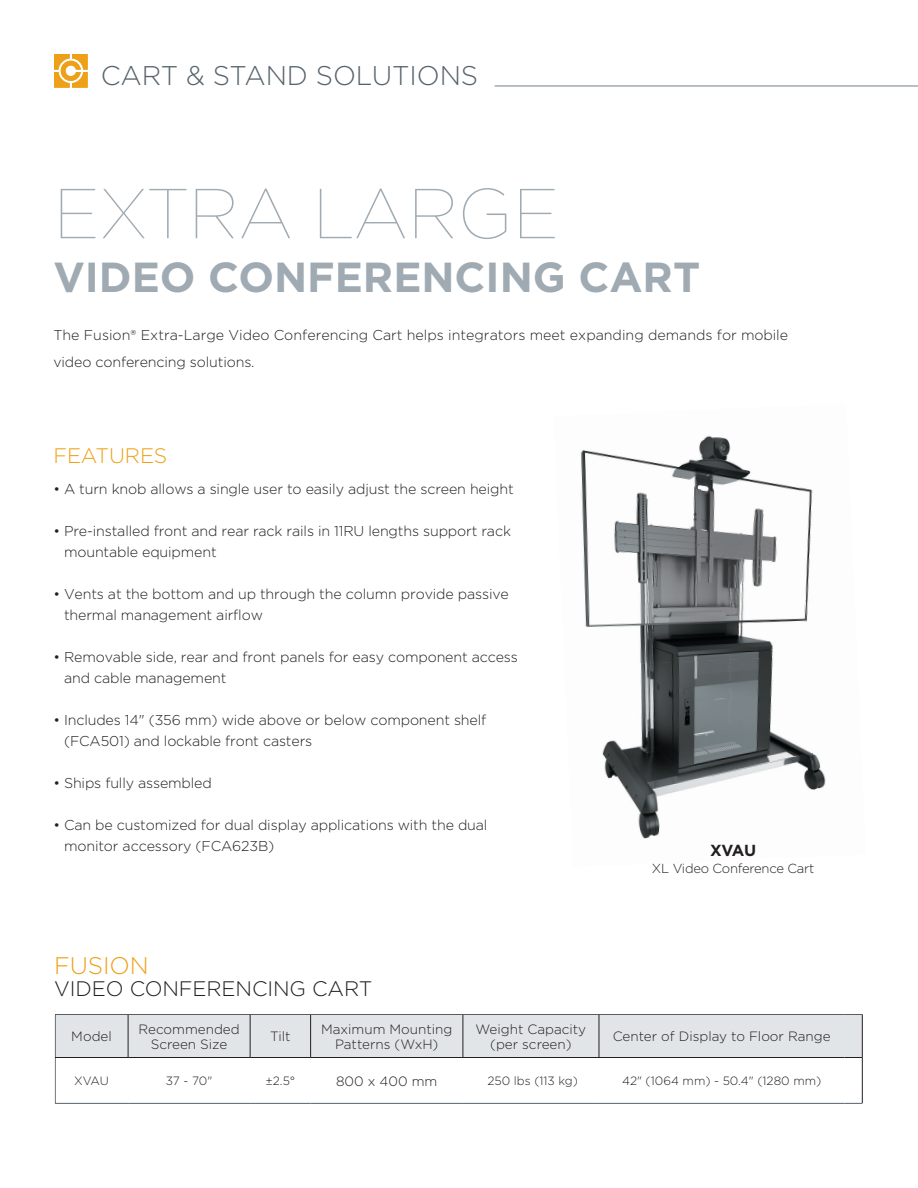
<style>
.page{position:relative;width:918px;height:1188px;background:#fff}
.page>*{position:absolute;margin:0;border:0;box-sizing:border-box;transform-origin:0 0}
.t1{font:100 70.5px "Gotham";color:#9faab2}
.t2{font:700 42px "Gotham";color:#9faab2}
.t3{font:300 27px "Gotham";letter-spacing:-.005em;color:#56636c}
.t4{font:300 24px "Gotham";letter-spacing:-.005em;color:#eea118}
.t5{font:300 21px "Gotham";letter-spacing:-.005em;color:#231f20}
.t6{font:300 21px "Gotham";letter-spacing:-.005em;color:#eea118}
.t7{font:700 15.9px "Gotham";color:#231f20}
.t8{font:300 14.25px/21px "Gotham";letter-spacing:-.01em;color:#231f20}
.t9{font:300 13.5px/15px "Gotham";color:#231f20;text-align:center}
.t10{font:300 13.05px "Gotham";letter-spacing:-.02em;color:#231f20}
.t11{font:300 12px "Gotham";color:#231f20}
</style>
<div class="page">
<svg style="left:54px;top:54px;width:34px;height:34px"></svg>
<hr style="left:495px;top:86px;width:423px;height:1px;background:#727f88">
<hr style="left:55px;top:1103px;width:73px;height:1px;background:#56636c">
<hr style="left:128px;top:1103px;width:122px;height:1px;background:#56636c">
<hr style="left:250px;top:1103px;width:61px;height:1px;background:#56636c">
<hr style="left:311px;top:1103px;width:152px;height:1px;background:#56636c">
<hr style="left:463px;top:1103px;width:136px;height:1px;background:#56636c">
<hr style="left:599px;top:1103px;width:245px;height:1px;background:#56636c">
<svg style="left:844px;top:1103px;width:18px;height:1px"></svg>
<div style="left:56px;top:1016px;width:806px;height:42px;background:#e1e5e8"></div>
<div style="left:53px;top:1013px;width:812px;height:119px;border:2px solid #fff"></div>
<img style="left:580px;top:435px;width:217px;height:221px">
<img style="left:797px;top:487px;width:29px;height:302px">
<img style="left:602px;top:656px;width:215px;height:183px">
<h3 class="t3" style="left:101px;top:59px;width:379px">CART &amp; STAND SOLUTIONS</h3>
<h1 class="t1" style="left:53px;top:170px;width:507px">EXTRA LARGE</h1>
<h2 class="t2" style="left:53px;top:250px;width:648px">VIDEO CONFERENCING CART</h2>
<p class="t8" style="left:53px;top:321px;width:736px;line-height:27px">The Fusion® Extra-Large Video Conferencing Cart helps integrators meet expanding demands for mobile video conferencing solutions.</p>
<h3 class="t6" style="left:53px;top:443px;width:116px">FEATURES</h3>
<p class="t8" style="left:53px;top:478px;width:462px">• A turn knob allows a single user to easily adjust the screen height</p>
<p class="t8" style="left:64px;top:520px;width:448px;text-indent:-11px">• Pre-installed front and rear rack rails in 11RU lengths support rack mountable equipment</p>
<p class="t8" style="left:64px;top:583px;width:446px;text-indent:-11px">• Vents at the bottom and up through the column provide passive thermal management airflow</p>
<p class="t8" style="left:64px;top:646px;width:455px;text-indent:-11px">• Removable side, rear and front panels for easy component access and cable management</p>
<p class="t8" style="left:64px;top:709px;width:424px;text-indent:-11px">• Includes 14" (356 mm) wide above or below component shelf (FCA501) and lockable front casters</p>
<p class="t8" style="left:53px;top:772px;width:160px">• Ships fully assembled</p>
<p class="t8" style="left:64px;top:814px;width:425px;text-indent:-11px">• Can be customized for dual display applications with the dual monitor accessory (FCA623B)</p>
<h3 class="t4" style="left:54px;top:950px;width:96px">FUSION</h3>
<h3 class="t5" style="left:54px;top:976px;width:320px">VIDEO CONFERENCING CART</h3>
<p class="t7" style="left:710px;top:840px;width:48px">XVAU</p>
<p class="t10" style="left:652px;top:860px;width:164px">XL Video Conference Cart</p>
<p class="t9" style="left:71px;top:1029px;width:42px">Model</p>
<p class="t9" style="left:139px;top:1021px;width:103px">Recommended<br>Screen Size</p>
<p class="t9" style="left:270px;top:1029px;width:22px">Tilt</p>
<p class="t9" style="left:321px;top:1021px;width:133px">Maximum Mounting<br>Patterns (WxH)</p>
<p class="t9" style="left:476px;top:1021px;width:112px">Weight Capacity (per screen)</p>
<p class="t9" style="left:613px;top:1029px;width:219px">Center of Display to Floor Range</p>
<p class="t11" style="left:74px;top:1073px;width:36px">XVAU</p>
<p class="t11" style="left:166px;top:1073px;width:48px">37 - 70"</p>
<p class="t11" style="left:265px;top:1073px;width:31px">±2.5°</p>
<p class="t9" style="left:336px;top:1073px;width:103px">800 x 400 mm</p>
<p class="t11" style="left:487px;top:1073px;width:92px">250 lbs (113 kg)</p>
<p class="t11" style="left:622px;top:1073px;width:201px">42" (1064 mm) - 50.4" (1280 mm)</p>
</div>
